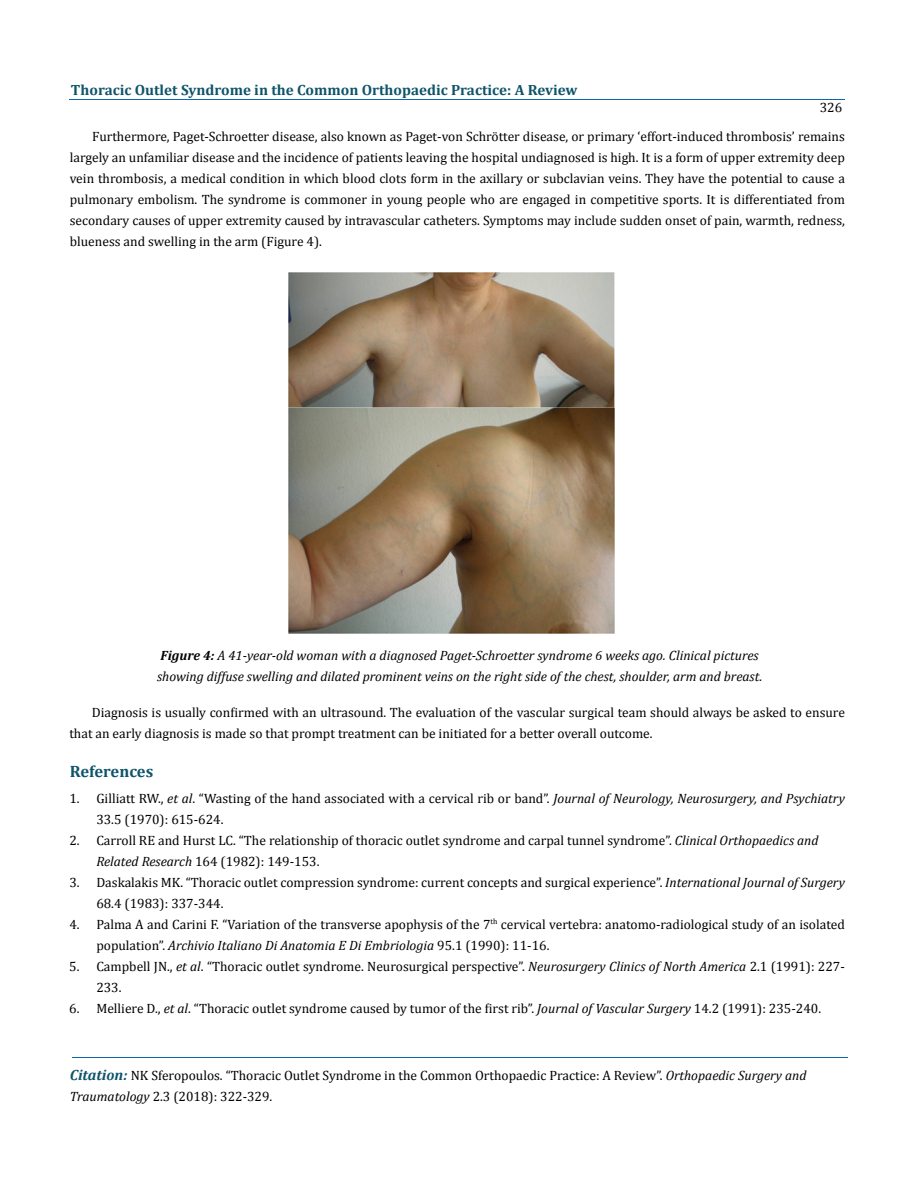
<style>
.page{position:relative;width:917px;height:1190px;background:#fff}
.page>*{position:absolute;margin:0;border:0;box-sizing:border-box;transform-origin:0 0}
.t1{font:700 16.5px "Cambria";color:#0e546a}
.t2{font:700 14.85px "Cambria";color:#0e546a}
.t3{font:13.5px/21px "Cambria";color:#000}
.t4{font:italic 13.5px/21px "Cambria";color:#000}
.s1{font-weight:700}
.s2{font-style:italic}
.s3{font-weight:700;font-style:italic;font-size:14.85px;color:#0e546a}
</style>
<div class="page">
<hr style="left:72px;top:1057px;width:775px;height:1px;background:#0d66b1">
<hr style="left:70px;top:100px;width:774px;height:1px;background:#0d66b1">
<img style="left:289px;top:272px;width:325px;height:361px">
<p class="t2" style="left:71px;top:81px;width:508px">Thoracic Outlet Syndrome in the Common Orthopaedic Practice: A Review</p>
<p class="t3" style="left:819px;top:97px;width:24px">326</p>
<p class="t3" style="left:70px;top:126px;width:776px;text-align:justify;text-indent:23px">Furthermore, Paget-Schroetter disease, also known as Paget-von Schrötter disease, or primary ‘effort-induced thrombosis’ remains largely an unfamiliar disease and the incidence of patients leaving the hospital undiagnosed is high. It is a form of upper extremity deep vein thrombosis, a medical condition in which blood clots form in the axillary or subclavian veins. They have the potential to cause a pulmonary embolism. The syndrome is commoner in young people who are engaged in competitive sports. It is differentiated from secondary causes of upper extremity caused by intravascular catheters. Symptoms may include sudden onset of pain, warmth, redness, blueness and swelling in the arm (Figure 4).</p>
<p class="t4" style="left:157px;top:644px;width:607px"><span class="s1">Figure 4:</span> A 41-year-old woman with a diagnosed Paget-Schroetter syndrome 6 weeks ago. Clinical pictures showing diffuse swelling and dilated prominent veins on the right side of the chest, shoulder, arm and breast.</p>
<p class="t3" style="left:69px;top:702px;width:777px;text-indent:23px">Diagnosis is usually confirmed with an ultrasound. The evaluation of the vascular surgical team should always be asked to ensure that an early diagnosis is made so that prompt treatment can be initiated for a better overall outcome.</p>
<p class="t1" style="left:70px;top:761px;width:85px">References</p>
<p class="t3" style="left:96px;top:787px;width:750px;text-indent:-27px">1. Gilliatt RW., <span class="s2">et al</span>. “Wasting of the hand associated with a cervical rib or band”. <span class="s2">Journal of Neurology, Neurosurgery, and Psychiatry<br></span>33.5 (1970): 615-624.</p>
<p class="t3" style="left:96px;top:829px;width:723px;text-indent:-27px">2. Carroll RE and Hurst LC. “The relationship of thoracic outlet syndrome and carpal tunnel syndrome”. <span class="s2">Clinical Orthopaedics and<br>Related Research</span> 164 (1982): 149-153.</p>
<p class="t3" style="left:96px;top:871px;width:750px;text-indent:-27px">3. Daskalakis MK. “Thoracic outlet compression syndrome: current concepts and surgical experience”. <span class="s2">International Journal of Surgery<br></span>68.4 (1983): 337-344.</p>
<p class="t3" style="left:96px;top:913px;width:750px;text-indent:-27px">4. Palma A and Carini F. “Variation of the transverse apophysis of the 7<sup>th</sup> cervical vertebra: anatomo-radiological study of an isolated population”. <span class="s2">Archivio Italiano Di Anatomia E Di Embriologia</span> 95.1 (1990): 11-16.</p>
<p class="t3" style="left:96px;top:955px;width:750px;text-indent:-27px">5. Campbell JN., <span class="s2">et al</span>. “Thoracic outlet syndrome. Neurosurgical perspective”. <span class="s2">Neurosurgery Clinics of North America</span> 2.1 (1991): 227-<br>233.</p>
<p class="t3" style="left:69px;top:997px;width:753px">6. Melliere D., <span class="s2">et al</span>. “Thoracic outlet syndrome caused by tumor of the first rib”. <span class="s2">Journal of Vascular Surgery</span> 14.2 (1991): 235-240.</p>
<p class="t3" style="left:70px;top:1064px;width:738px"><span class="s3">Citation:</span> NK Sferopoulos. “Thoracic Outlet Syndrome in the Common Orthopaedic Practice: A Review”. <span class="s2">Orthopaedic Surgery and<br>Traumatology</span> 2.3 (2018): 322-329.</p>
</div>
